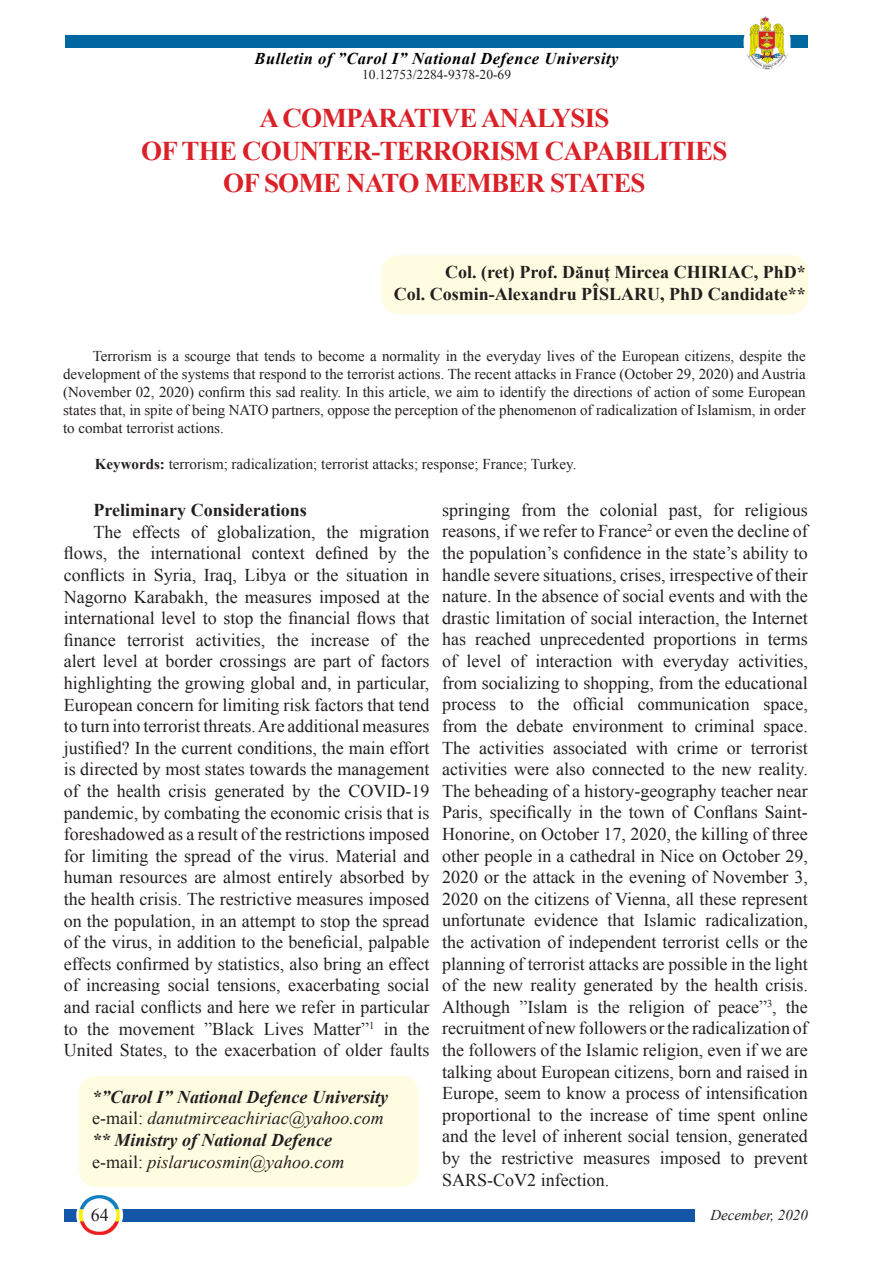
<style>
.page{position:relative;width:893px;height:1263px;background:#fff}
.page>*{position:absolute;margin:0;border:0;box-sizing:border-box;transform-origin:0 0}
.Heading_1{font:700 27px "Times New Roman";letter-spacing:-.03em;color:#da2128}
.t1{font:18px/21.6px "Times New Roman";color:#231f20;text-align:justify}
.t2{font:700 18px "Times New Roman";color:#231f20}
.t3{font:italic 18px "Times New Roman";color:#231f20}
.No_Spacing1{font:italic 700 18px "Times New Roman";color:#231f20}
.t4{font:italic 700 16.5px "Times New Roman";letter-spacing:.03em;color:#000103}
.t5{font:15px/18px "Times New Roman";color:#231f20;text-align:justify}
.t6{font:italic 15px "Times New Roman";color:#231f20}
.titlu{font:13.5px "Times New Roman";color:#231f20}
.s1{font-weight:700}
.s2{font-style:normal}
</style>
<div class="page">
<div style="left:65px;top:35px;width:743px;height:13px;background:#0066a0"></div>
<img style="left:744px;top:16px;width:46px;height:53px">
<div style="left:65px;top:1209px;width:630px;height:12px;background:#1355a6"></div>
<div style="left:76px;top:1191px;width:47px;height:47px;background:#fff;border-radius:50%"></div>
<img style="left:79px;top:1195px;width:41px;height:40px">
<div style="left:381px;top:255px;width:427px;height:59px;background:#fffce1;border-radius:18px"></div>
<div style="left:79px;top:1076px;width:340px;height:111px;background:#fffce1;border-radius:18px"></div>
<p class="t4" style="left:255px;top:47px;width:365px">Bulletin of ”Carol I” National Defence University</p>
<p class="titlu" style="left:362px;top:65px;width:150px">10.12753/2284-9378-20-69</p>
<p class="Heading_1" style="left:259px;top:99px;width:352px">A COMPARATIVE ANALYSIS</p>
<p class="Heading_1" style="left:141px;top:131px;width:588px">OF THE COUNTER-TERRORISM CAPABILITIES</p>
<p class="Heading_1" style="left:223px;top:163px;width:424px">OF SOME NATO MEMBER STATES</p>
<p class="t2" style="left:445px;top:259px;width:362px">Col. (ret) Prof. Dănuț Mircea CHIRIAC, PhD*</p>
<p class="t2" style="left:394px;top:281px;width:414px">Col. Cosmin-Alexandru PÎSLARU, PhD Candidate**</p>
<p class="t5" style="left:63px;top:347px;width:744px;text-indent:30px">Terrorism is a scourge that tends to become a normality in the everyday lives of the European citizens, despite the development of the systems that respond to the terrorist actions. The recent attacks in France (October 29, 2020) and Austria (November 02, 2020) confirm this sad reality. In this article, we aim to identify the directions of action of some European states that, in spite of being NATO partners, oppose the perception of the phenomenon of radicalization of Islamism, in order to combat terrorist actions.</p>
<p class="t5" style="left:95px;top:455px;width:483px"><span class="s1">Keywords:</span> terrorism; radicalization; terrorist attacks; response; France; Turkey.</p>
<p class="t2" style="left:94px;top:497px;width:215px">Preliminary Considerations</p>
<p class="t1" style="left:64px;top:520px;width:367px;text-indent:30px">The effects of globalization, the migration flows, the international context defined by the conflicts in Syria, Iraq, Libya or the situation in Nagorno Karabakh, the measures imposed at the international level to stop the financial flows that finance terrorist activities, the increase of the alert level at border crossings are part of factors highlighting the growing global and, in particular, European concern for limiting risk factors that tend to turn into terrorist threats. Are additional measures justified? In the current conditions, the main effort is directed by most states towards the management of the health crisis generated by the COVID-19 pandemic, by combating the economic crisis that is foreshadowed as a result of the restrictions imposed for limiting the spread of the virus. Material and human resources are almost entirely absorbed by the health crisis. The restrictive measures imposed on the population, in an attempt to stop the spread of the virus, in addition to the beneficial, palpable effects confirmed by statistics, also bring an effect of increasing social tensions, exacerbating social and racial conflicts and here we refer in particular to the movement ˮBlack Lives Matterˮ<sup>1</sup> in the United States, to the exacerbation of older faults</p>
<p class="No_Spacing1" style="left:92px;top:1084px;width:297px">*”Carol I” National Defence University</p>
<p class="t3" style="left:92px;top:1106px;width:293px"><span class="s2">e-mail:</span> danutmirceachiriac@yahoo.com</p>
<p class="No_Spacing1" style="left:92px;top:1127px;width:241px">** Ministry of National Defence</p>
<p class="t3" style="left:92px;top:1149px;width:254px"><span class="s2">e-mail:</span> pislarucosmin@yahoo.com</p>
<p class="t1" style="left:442px;top:498px;width:367px">springing from the colonial past, for religious reasons, if we refer to France<sup>2</sup> or even the decline of the population’s confidence in the state’s ability to handle severe situations, crises, irrespective of their nature. In the absence of social events and with the drastic limitation of social interaction, the Internet has reached unprecedented proportions in terms of level of interaction with everyday activities, from socializing to shopping, from the educational process to the official communication space, from the debate environment to criminal space.<br>The activities associated with crime or terrorist activities were also connected to the new reality.<br>The beheading of a history-geography teacher near Paris, specifically in the town of Conflans Saint-Honorine, on October 17, 2020, the killing of three other people in a cathedral in Nice on October 29, 2020 or the attack in the evening of November 3, 2020 on the citizens of Vienna, all these represent unfortunate evidence that Islamic radicalization, the activation of independent terrorist cells or the planning of terrorist attacks are possible in the light of the new reality generated by the health crisis.<br>Although ”Islam is the religion of peaceˮ<sup>3</sup>, the recruitment of new followers or the radicalization of the followers of the Islamic religion, even if we are talking about European citizens, born and raised in Europe, seem to know a process of intensification proportional to the increase of time spent online and the level of inherent social tension, generated by the restrictive measures imposed to prevent SARS-CoV2 infection.</p>
<p class="t1" style="left:91px;top:1203px;width:19px">64</p>
<p class="t6" style="left:710px;top:1205px;width:99px">December, 2020</p>
</div>
